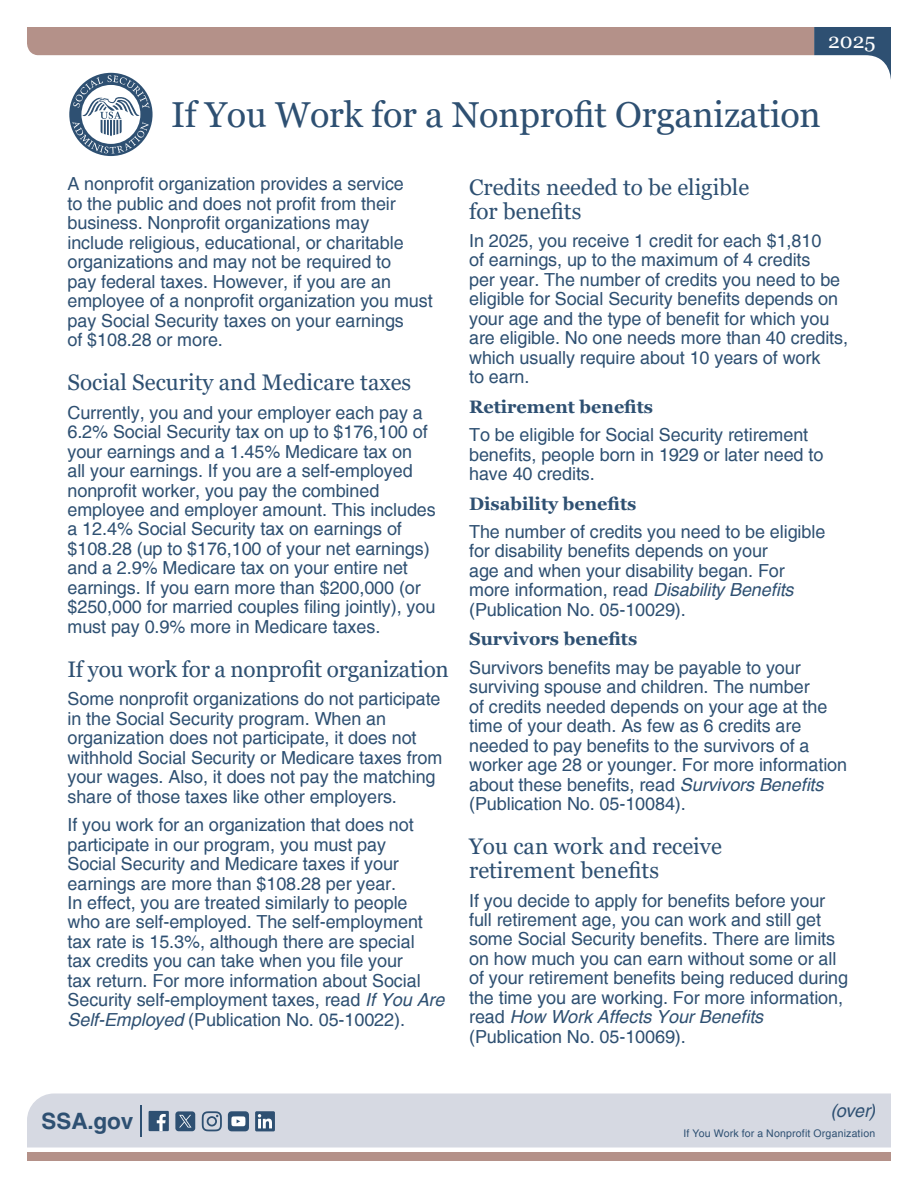
<style>
.page{position:relative;width:918px;height:1188px;background:#fff}
.page>*{position:absolute;margin:0;border:0;box-sizing:border-box;transform-origin:0 0}
.t1{font:36px "Georgia";letter-spacing:-.005em;color:#2e5072}
.t2{font:22.5px/24px "Georgia";color:#2e5072}
.t3{font:700 22.5px "Helvetica";letter-spacing:-.005em;color:#2e5072}
.t4{font:21px "Georgia";color:#fff}
.t5{font:18px/19.5px "Helvetica";letter-spacing:-.005em;color:#2e5072}
.t6{font:700 18px "Georgia";color:#2e5072}
.t7{font:italic 18px "Helvetica";color:#2e5072}
.t8{font:10.5px "Helvetica";letter-spacing:.02em;color:#2e5072}
.s1{font-style:italic}
</style>
<div class="page">
<div style="left:27px;top:1094px;width:864px;height:54px;background:#d6d9e2"></div>
<div style="left:27px;top:1153px;width:864px;height:8px;background:#b49189"></div>
<svg style="left:27px;top:27px;width:864px;height:130px"></svg>
<hr style="left:140px;top:1105px;width:2px;height:32px;background:#2e5072">
<div style="left:149px;top:1111px;width:20px;height:20px;background:#2e5072"></div>
<svg style="left:157px;top:1114px;width:9px;height:17px"></svg>
<div style="left:175px;top:1112px;width:20px;height:19px;background:#2e5072;border-radius:3px"></div>
<svg style="left:179px;top:1115px;width:13px;height:13px"></svg>
<svg style="left:228px;top:1111px;width:21px;height:20px"></svg>
<svg style="left:202px;top:1111px;width:20px;height:20px"></svg>
<svg style="left:255px;top:1111px;width:20px;height:20px"></svg>
<h1 class="t4" style="left:828px;top:28px;width:49px">2025</h1>
<h1 class="t1" style="left:171px;top:93px;width:651px">If You Work for a Nonprofit Organization</h1>
<p class="t5" style="left:68px;top:175px;width:367px">A nonprofit organization provides a service<br>to the public and does not profit from their business. Nonprofit organizations may<br>include religious, educational, or charitable organizations and may not be required to<br>pay federal taxes. However, if you are an employee of a nonprofit organization you must pay Social Security taxes on your earnings<br>of $108.28 or more.</p>
<h1 class="t2" style="left:68px;top:371px;width:345px">Social Security and Medicare taxes</h1>
<p class="t5" style="left:68px;top:403px;width:370px">Currently, you and your employer each pay a 6.2% Social Security tax on up to $176,100 of your earnings and a 1.45% Medicare tax on<br>all your earnings. If you are a self-employed nonprofit worker, you pay the combined employee and employer amount. This includes a 12.4% Social Security tax on earnings of $108.28 (up to $176,100 of your net earnings) and a 2.9% Medicare tax on your entire net earnings. If you earn more than $200,000 (or $250,000 for married couples filing jointly), you must pay 0.9% more in Medicare taxes.</p>
<h1 class="t2" style="left:68px;top:658px;width:383px">If you work for a nonprofit organization</h1>
<p class="t5" style="left:68px;top:690px;width:376px">Some nonprofit organizations do not participate in the Social Security program. When an organization does not participate, it does not withhold Social Security or Medicare taxes from your wages. Also, it does not pay the matching share of those taxes like other employers.</p>
<p class="t5" style="left:68px;top:816px;width:379px">If you work for an organization that does not participate in our program, you must pay<br>Social Security and Medicare taxes if your earnings are more than $108.28 per year.<br>In effect, you are treated similarly to people who are self-employed. The self-employment tax rate is 15.3%, although there are special<br>tax credits you can take when you file your<br>tax return. For more information about Social Security self-employment taxes, read <span class="s1">If You Are Self-Employed</span> (Publication No. 05-10022).</p>
<h1 class="t2" style="left:469px;top:175px;width:282px">Credits needed to be eligible for benefits</h1>
<p class="t5" style="left:469px;top:231px;width:380px">In 2025, you receive 1 credit for each $1,810<br>of earnings, up to the maximum of 4 credits<br>per year. The number of credits you need to be eligible for Social Security benefits depends on your age and the type of benefit for which you are eligible. No one needs more than 40 credits, which usually require about 10 years of work<br>to earn.</p>
<h2 class="t6" style="left:469px;top:395px;width:186px">Retirement benefits</h2>
<p class="t5" style="left:469px;top:426px;width:356px">To be eligible for Social Security retirement benefits, people born in 1929 or later need to have 40 credits.</p>
<h2 class="t6" style="left:469px;top:492px;width:169px">Disability benefits</h2>
<p class="t5" style="left:469px;top:522px;width:358px">The number of credits you need to be eligible for disability benefits depends on your<br>age and when your disability began. For more information, read <span class="s1">Disability Benefits </span>(Publication No. 05-10029).</p>
<h2 class="t6" style="left:469px;top:628px;width:170px">Survivors benefits</h2>
<p class="t5" style="left:469px;top:658px;width:380px">Survivors benefits may be payable to your surviving spouse and children. The number<br>of credits needed depends on your age at the time of your death. As few as 6 credits are needed to pay benefits to the survivors of a worker age 28 or younger. For more information about these benefits, read <span class="s1">Survivors Benefits </span>(Publication No. 05-10084).</p>
<h1 class="t2" style="left:469px;top:835px;width:254px">You can work and receive retirement benefits</h1>
<p class="t5" style="left:469px;top:891px;width:381px">If you decide to apply for benefits before your full retirement age, you can work and still get some Social Security benefits. There are limits on how much you can earn without some or all of your retirement benefits being reduced during the time you are working. For more information, read <span class="s1">How Work Affects Your Benefits </span>(Publication No. 05-10069).</p>
<p class="t3" style="left:42px;top:1108px;width:93px">SSA.gov</p>
<p class="t7" style="left:831px;top:1101px;width:46px">(over)</p>
<p class="t8" style="left:684px;top:1127px;width:193px">If You Work for a Nonprofit Organization</p>
</div>
